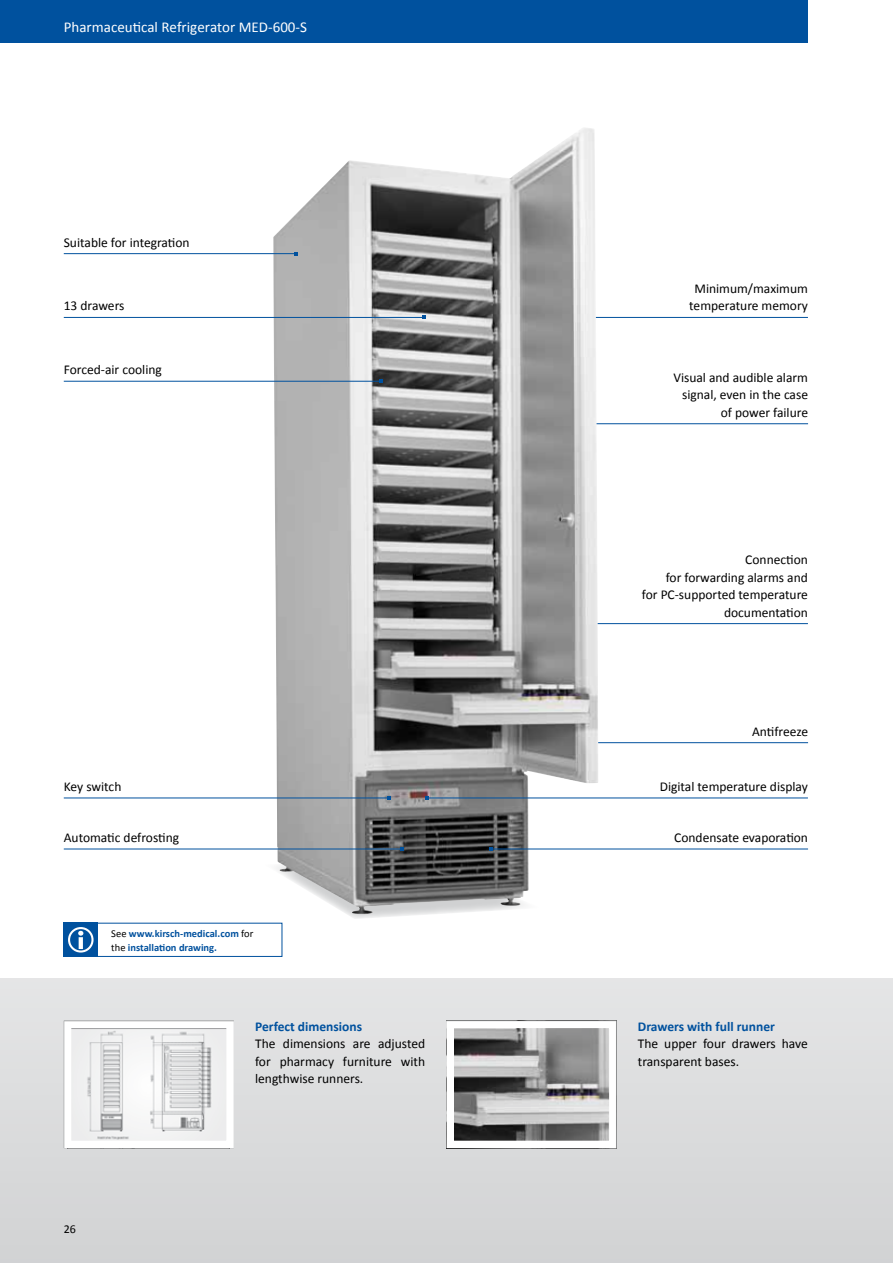
<style>
.page{position:relative;width:893px;height:1263px;background:#fff}
.page>*{position:absolute;margin:0;border:0;box-sizing:border-box;transform-origin:0 0}
.t1{font:15px "Calibri";color:#fff}
.t2{font:13.5px/17.5px "Calibri";color:#000;text-align:right}
.t3{font:700 13.5px "Calibri";color:#00519e}
.t4{font:12px "Calibri";color:#000}
.t5{font:700 10.5px/13.6px "Calibri";color:#00519e}
.s1{font-weight:400;color:#000}
</style>
<div class="page">
<div style="left:0;top:978px;width:893px;height:285px;background:#dadbdc"></div>
<hr style="left:448px;top:742px;width:360px;height:1px;background:#00519e">
<hr style="left:448px;top:623px;width:360px;height:1px;background:#00519e">
<hr style="left:448px;top:317px;width:360px;height:1px;background:#00519e">
<hr style="left:448px;top:423px;width:360px;height:1px;background:#00519e">
<svg style="left:349px;top:915px;width:61px;height:4px"></svg>
<img style="left:273px;top:128px;width:326px;height:787px">
<div style="left:0;top:0;width:808px;height:43px;background:#00519e"></div>
<hr style="left:64px;top:381px;width:317px;height:1px;background:#00519e">
<hr style="left:64px;top:849px;width:338px;height:1px;background:#00519e">
<hr style="left:64px;top:797px;width:325px;height:1px;background:#00519e">
<hr style="left:64px;top:253px;width:232px;height:1px;background:#00519e">
<hr style="left:64px;top:317px;width:360px;height:1px;background:#00519e">
<svg style="left:63px;top:1020px;width:171px;height:129px"></svg>
<svg style="left:446px;top:1020px;width:171px;height:129px"></svg>
<hr style="left:427px;top:797px;width:381px;height:1px;background:#00519e">
<hr style="left:490px;top:849px;width:318px;height:1px;background:#00519e">
<div style="left:64px;top:923px;width:34px;height:34px;background:#00519e"></div>
<svg style="left:68px;top:927px;width:26px;height:25px"></svg>
<div style="left:64px;top:923px;width:218px;height:34px;border:1px solid #00519e"></div>
<p class="t1" style="left:64px;top:17px;width:245px">Pharmaceutical Refrigerator MED-600-S</p>
<p class="t2" style="left:64px;top:233px;width:127px">Suitable for integration</p>
<p class="t2" style="left:64px;top:297px;width:62px">13 drawers</p>
<p class="t2" style="left:64px;top:361px;width:100px">Forced-air cooling</p>
<p class="t2" style="left:64px;top:778px;width:59px">Key switch</p>
<p class="t2" style="left:64px;top:829px;width:117px">Automatic defrosting</p>
<p class="t5" style="left:111px;top:926px;width:144px"><span class="s1">See</span> www.kirsch-medical.com <span class="s1">for the</span> installation drawing.</p>
<p class="t4" style="left:64px;top:1222px;width:14px">26</p>
<p class="t3" style="left:255px;top:1017px;width:108px">Perfect dimensions</p>
<p class="t2" style="left:255px;top:1035px;width:172px;text-align:justify">The dimensions are adjusted for pharmacy furniture with lengthwise runners.</p>
<p class="t2" style="left:689px;top:280px;width:120px;text-align:center">Minimum/maximum temperature memory</p>
<p class="t2" style="left:673px;top:368px;width:136px">Visual and audible alarm signal, even in the case of power failure</p>
<p class="t2" style="left:642px;top:551px;width:167px">Connection<br>for forwarding alarms and<br>for PC-supported temperature documentation</p>
<p class="t2" style="left:752px;top:722px;width:58px">Antifreeze</p>
<p class="t2" style="left:660px;top:778px;width:150px">Digital temperature display</p>
<p class="t2" style="left:674px;top:829px;width:135px">Condensate evaporation</p>
<p class="t3" style="left:638px;top:1017px;width:139px">Drawers with full runner</p>
<p class="t2" style="left:638px;top:1035px;width:172px;text-align:left">The upper four drawers have transparent bases.</p>
</div>
